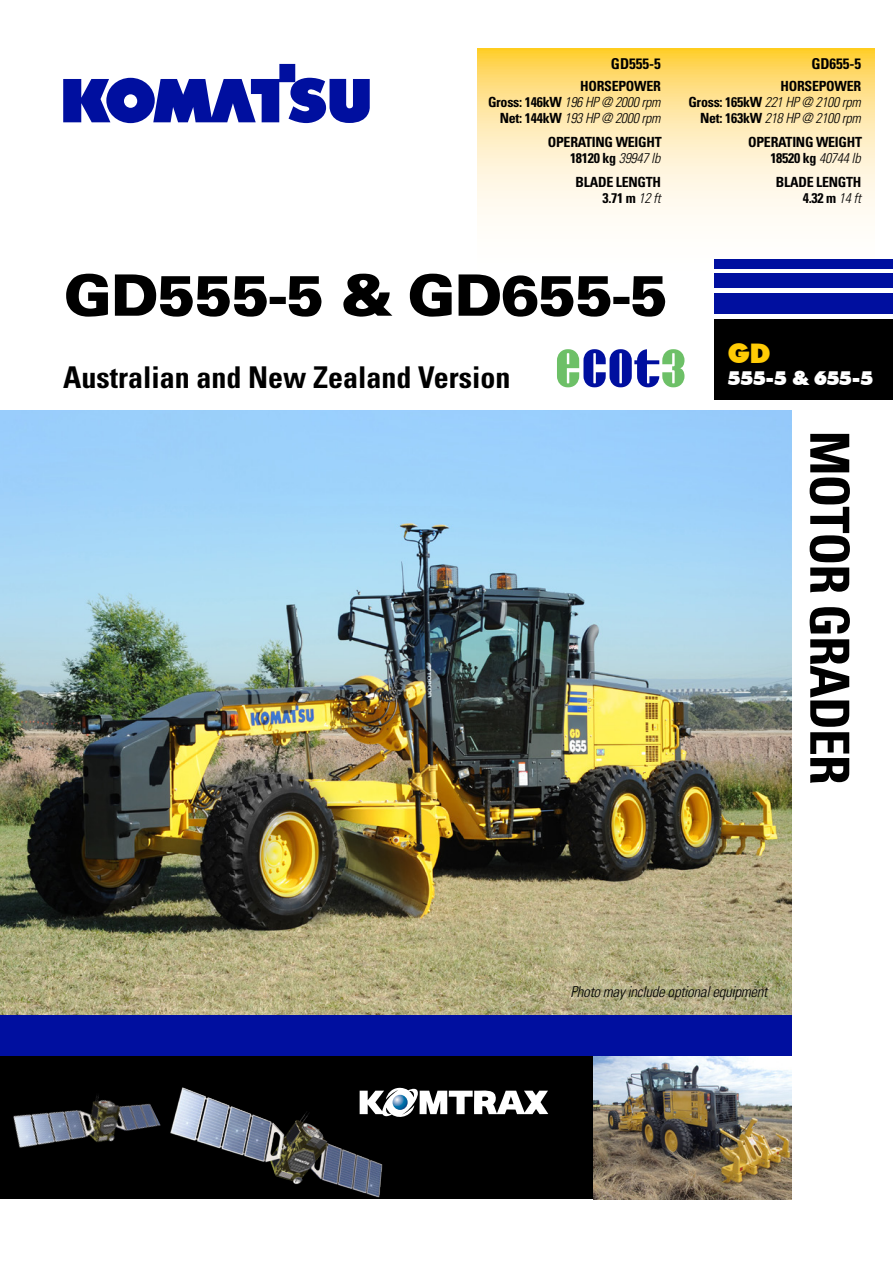
<style>
.page{position:relative;width:893px;height:1263px;background:#fff}
.page>*{position:absolute;margin:0;border:0;box-sizing:border-box;transform-origin:0 0}
.t1{font:900 57px "Univers";letter-spacing:-.02em;color:#000}
.t2{font:700 condensed 54px "Univers";letter-spacing:-.02em;color:#000}
.t3{font:700 condensed 30px "Univers";color:#000}
.t4{font:900 27px "Futura BT";color:#ffcb05}
.t5{font:900 19.5px "Futura BT";letter-spacing:-.04em;color:#fff}
.t6{font:italic 300 condensed 15px "Univers";letter-spacing:-.02em;color:#000}
.t7{font:700 condensed 15px "Univers";color:#000}
.t8{font:700 condensed 13.95px/16px "Univers";letter-spacing:-.02em;color:#000;text-align:right}
.s1{font-weight:300;font-style:italic}
</style>
<div class="page">
<svg style="left:477px;top:48px;width:398px;height:377px"></svg>
<svg style="left:557px;top:349px;width:127px;height:38px"></svg>
<svg style="left:63px;top:64px;width:307px;height:59px"></svg>
<div style="left:0;top:1014px;width:791px;height:42px;background:#000f9f"></div>
<div style="left:714px;top:319px;width:179px;height:81px;background:#000"></div>
<div style="left:0;top:1056px;width:594px;height:143px;background:#000"></div>
<img style="left:170px;top:1087px;width:213px;height:111px">
<svg style="left:360px;top:1088px;width:188px;height:29px"></svg>
<svg style="left:393px;top:1095px;width:15px;height:15px"></svg>
<img style="left:13px;top:1095px;width:148px;height:53px">
<img style="left:594px;top:1056px;width:197px;height:143px">
<div style="left:714px;top:294px;width:179px;height:20px;background:#000f9f"></div>
<div style="left:714px;top:273px;width:179px;height:15px;background:#000f9f"></div>
<div style="left:714px;top:259px;width:179px;height:10px;background:#000f9f"></div>
<img style="left:0;top:410px;width:791px;height:605px">
<div style="left:554px;top:968px;width:232px;height:49px;background:#fff;opacity:.75"></div>
<p class="t7" style="left:611px;top:55px;width:51px">GD555-5</p>
<p class="t7" style="left:811px;top:55px;width:51px">GD655-5</p>
<p class="t8" style="left:488px;top:78px;width:174px">HORSEPOWER<br>Gross: 146kW <span class="s1">196 HP @ 2000 rpm<br></span>Net: 144kW <span class="s1">193 HP @ 2000 rpm</span></p>
<p class="t8" style="left:548px;top:134px;width:115px">OPERATING WEIGHT<br>18120 kg <span class="s1">39947 lb</span></p>
<p class="t8" style="left:576px;top:174px;width:87px">BLADE LENGTH<br>3.71 m <span class="s1">12 ft</span></p>
<p class="t8" style="left:688px;top:78px;width:174px">HORSEPOWER<br>Gross: 165kW <span class="s1">221 HP @ 2100 rpm<br></span>Net: 163kW <span class="s1">218 HP @ 2100 rpm</span></p>
<p class="t8" style="left:748px;top:134px;width:115px">OPERATING WEIGHT<br>18520 kg <span class="s1">40744 lb</span></p>
<p class="t8" style="left:776px;top:174px;width:87px">BLADE LENGTH<br>4.32 m <span class="s1">14 ft</span></p>
<p class="t1" style="left:64px;top:258px;width:605px">GD555-5 &amp; GD655-5</p>
<p class="t3" style="left:63px;top:359px;width:449px">Australian and New Zealand Version</p>
<p class="t4" style="left:727px;top:337px;width:45px">GD</p>
<p class="t5" style="left:727px;top:366px;width:147px">555-5 &amp; 655-5</p>
<p class="t2" style="left:863px;top:431px;width:356px;rotate:90deg">MOTOR GRADER</p>
<p class="t6" style="left:571px;top:983px;width:198px">Photo may include optional equipment</p>
</div>
